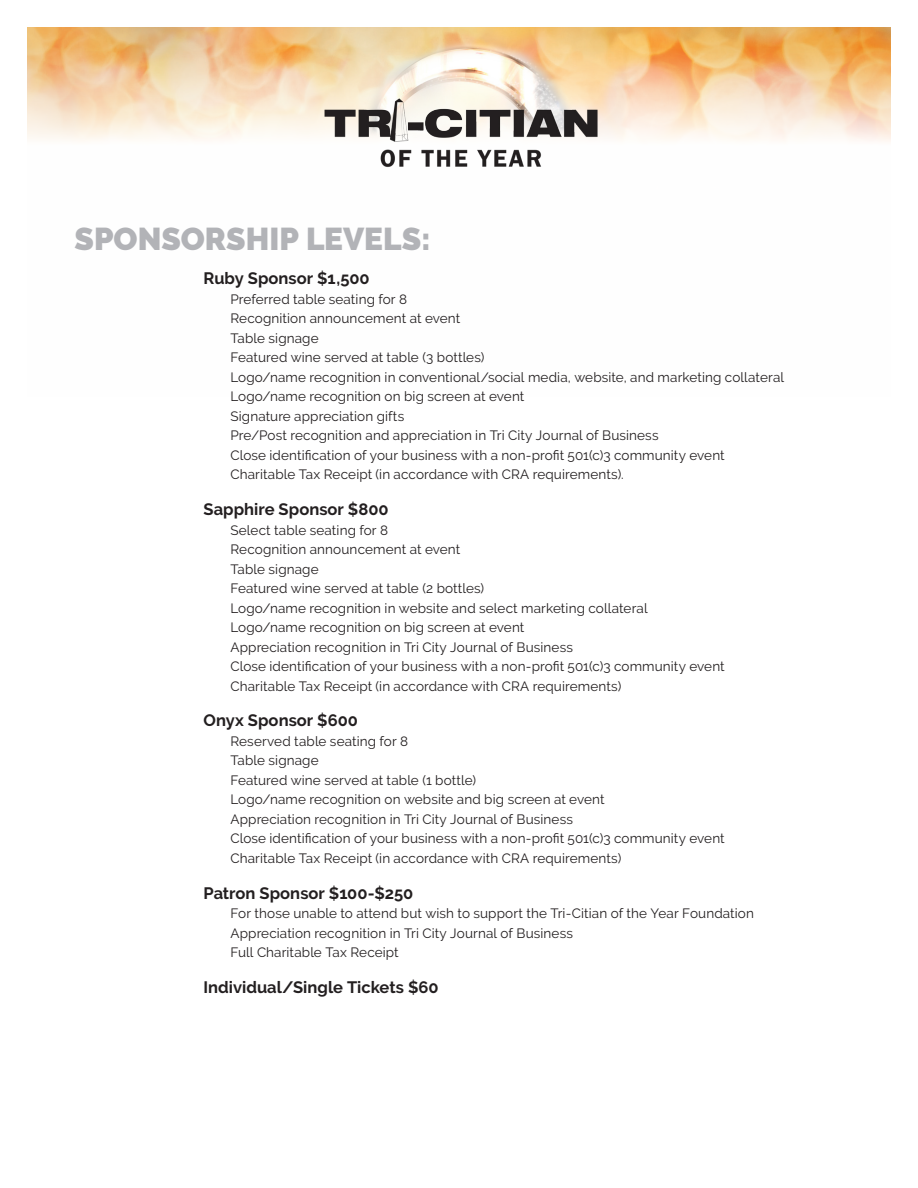
<style>
.page{position:relative;width:918px;height:1188px;background:#fff}
.page>*{position:absolute;margin:0;border:0;box-sizing:border-box;transform-origin:0 0}
.t1{font:900 31.5px "Raleway";letter-spacing:.005em;color:#b2b3b7}
.t2{font:700 16.5px "Raleway";color:#231f20}
.t3{font:13.5px/19.5px "Raleway";letter-spacing:.01em;color:#231f20}
</style>
<div class="page">
<img style="left:27px;top:27px;width:864px;height:115px">
<img style="left:320px;top:39px;width:279px;height:128px">
<p class="t1" style="left:75px;top:221px;width:358px">SPONSORSHIP LEVELS:</p>
<p class="t2" style="left:203px;top:269px;width:168px">Ruby Sponsor $1,500</p>
<p class="t3" style="left:230px;top:289px;width:555px">Preferred table seating for 8<br>Recognition announcement at event<br>Table signage<br>Featured wine served at table (3 bottles)<br>Logo/name recognition in conventional/social media, website, and marketing collateral Logo/name recognition on big screen at event<br>Signature appreciation gifts<br>Pre/Post recognition and appreciation in Tri City Journal of Business<br>Close identification of your business with a non-profit 501(c)3 community event Charitable Tax Receipt (in accordance with CRA requirements).</p>
<p class="t2" style="left:203px;top:500px;width:187px">Sapphire Sponsor $800</p>
<p class="t3" style="left:230px;top:520px;width:496px">Select table seating for 8<br>Recognition announcement at event<br>Table signage<br>Featured wine served at table (2 bottles)<br>Logo/name recognition in website and select marketing collateral Logo/name recognition on big screen at event<br>Appreciation recognition in Tri City Journal of Business<br>Close identification of your business with a non-profit 501(c)3 community event Charitable Tax Receipt (in accordance with CRA requirements)</p>
<p class="t2" style="left:203px;top:711px;width:156px">Onyx Sponsor $600</p>
<p class="t3" style="left:230px;top:731px;width:496px">Reserved table seating for 8<br>Table signage<br>Featured wine served at table (1 bottle)<br>Logo/name recognition on website and big screen at event<br>Appreciation recognition in Tri City Journal of Business<br>Close identification of your business with a non-profit 501(c)3 community event Charitable Tax Receipt (in accordance with CRA requirements)</p>
<p class="t2" style="left:203px;top:883px;width:211px">Patron Sponsor $100-$250</p>
<p class="t3" style="left:230px;top:904px;width:525px">For those unable to attend but wish to support the Tri-Citian of the Year Foundation<br>Appreciation recognition in Tri City Journal of Business<br>Full Charitable Tax Receipt</p>
<p class="t2" style="left:203px;top:978px;width:237px">Individual/Single Tickets $60</p>
</div>
